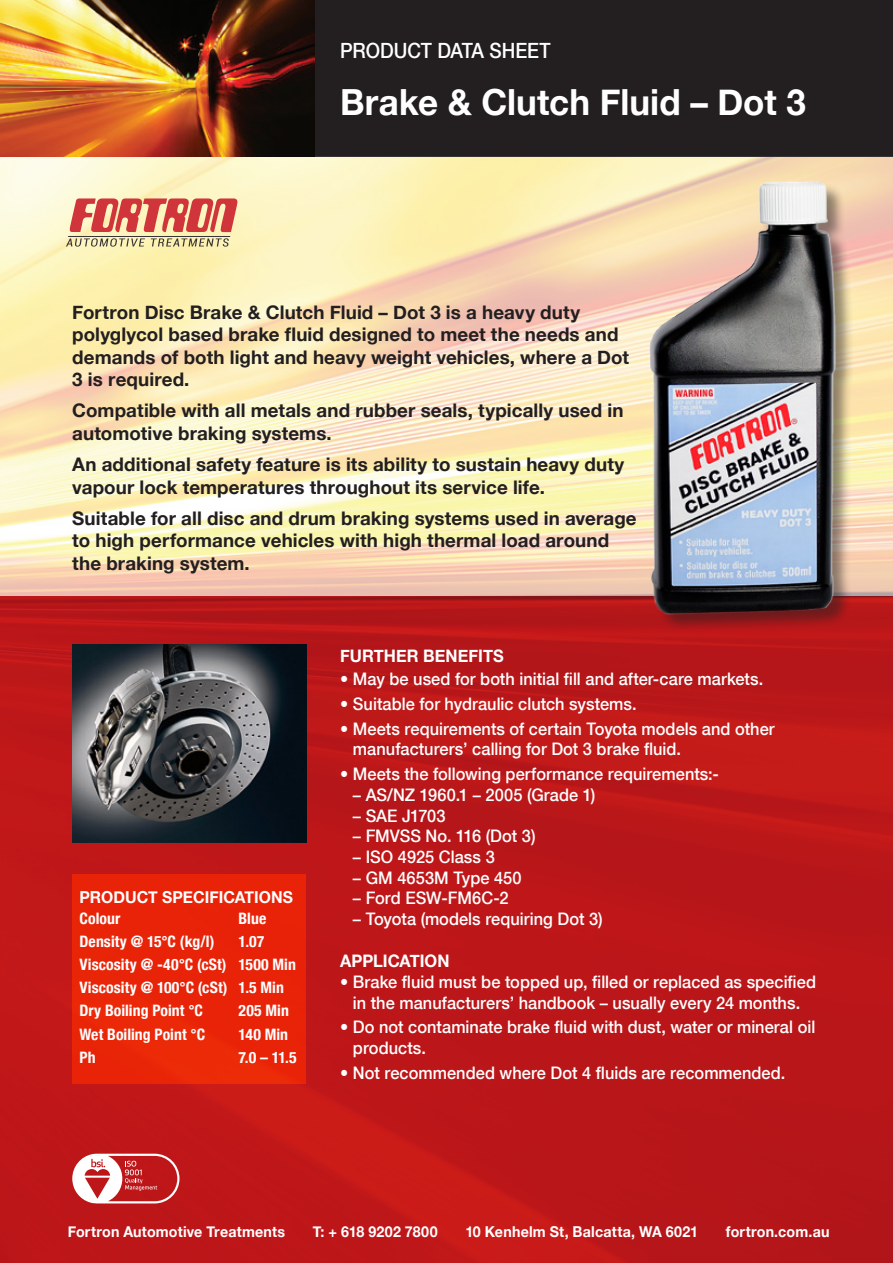
<style>
.page{position:relative;width:893px;height:1263px;background:#fff}
.page>*{position:absolute;margin:0;border:0;box-sizing:border-box;transform-origin:0 0}
.t1{font:700 36px "Helvetica Neue";color:#fff}
.t2{font:500 21px "Helvetica Neue";color:#fff;scale:.9 1}
.t3{font:700 18.75px/22.5px "Helvetica Neue";letter-spacing:.005em;color:#231f20}
.t4{font:500 17.25px/20.7px "Helvetica Neue";color:#fff;scale:.95 1}
.t5{font:700 17.25px "Helvetica Neue";color:#fff;scale:.95 1}
.t6{font:700 16.5px "Helvetica Neue";color:#fff;scale:.95 1}
.t7{font:700 condensed 15.75px "Helvetica Neue";letter-spacing:.005em;color:#fff}
.t8{font:700 15px "Helvetica Neue";letter-spacing:.015em;color:#fff;scale:.95 1}
</style>
<div class="page">
<div style="left:0;top:596px;width:893px;height:667px;background:linear-gradient(to bottom,#b91819,#be1619)"></div>
<div style="left:313px;top:0;width:580px;height:156px;background:#231f20"></div>
<svg style="left:0;top:157px;width:893px;height:439px;background:#f9e6bc"></svg>
<img style="left:598px;top:157px;width:268px;height:491px">
<img style="left:0;top:0;width:314px;height:156px">
<img style="left:72px;top:645px;width:234px;height:198px">
<svg style="left:72px;top:1154px;width:107px;height:49px"></svg>
<div style="left:72px;top:874px;width:234px;height:209px;background:#e82308"></div>
<p class="t2" style="left:340px;top:33px;width:235px">PRODUCT DATA SHEET</p>
<p class="t1" style="left:340px;top:74px;width:467px">Brake &amp; Clutch Fluid – Dot 3</p>
<p class="t3" style="left:72px;top:302px;width:558px">Fortron Disc Brake &amp; Clutch Fluid – Dot 3 is a heavy duty polyglycol based brake fluid designed to meet the needs and demands of both light and heavy weight vehicles, where a Dot 3 is required.</p>
<p class="t3" style="left:72px;top:400px;width:553px">Compatible with all metals and rubber seals, typically used in automotive braking systems.</p>
<p class="t3" style="left:72px;top:454px;width:553px">An additional safety feature is its ability to sustain heavy duty vapour lock temperatures throughout its service life.</p>
<p class="t3" style="left:72px;top:507px;width:566px;line-height:23px">Suitable for all disc and drum braking systems used in average to high performance vehicles with high thermal load around the braking system.</p>
<p class="t6" style="left:80px;top:884px;width:226px">PRODUCT SPECIFICATIONS</p>
<p class="t7" style="left:80px;top:905px;width:42px">Colour</p>
<p class="t7" style="left:239px;top:905px;width:29px">Blue</p>
<p class="t7" style="left:80px;top:928px;width:136px">Density @ 15°C (kg/l)</p>
<p class="t7" style="left:239px;top:928px;width:27px">1.07</p>
<p class="t7" style="left:80px;top:951px;width:218px">Viscosity @ -40°C (cSt) 1500 Min</p>
<p class="t7" style="left:80px;top:974px;width:206px">Viscosity @ 100°C (cSt) 1.5 Min</p>
<p class="t7" style="left:80px;top:998px;width:125px">Dry Boiling Point °C</p>
<p class="t7" style="left:239px;top:998px;width:52px">205 Min</p>
<p class="t7" style="left:80px;top:1021px;width:127px">Wet Boiling Point °C</p>
<p class="t7" style="left:239px;top:1021px;width:51px">140 Min</p>
<p class="t7" style="left:80px;top:1044px;width:18px">Ph</p>
<p class="t7" style="left:239px;top:1044px;width:60px">7.0 – 11.5</p>
<p class="t5" style="left:340px;top:642px;width:174px">FURTHER BENEFITS</p>
<p class="t4" style="left:340px;top:667px;width:447px">• May be used for both initial fill and after-care markets.</p>
<p class="t4" style="left:340px;top:692px;width:314px">• Suitable for hydraulic clutch systems.</p>
<p class="t4" style="left:353px;top:717px;width:445px;text-indent:-13px">• Meets requirements of certain Toyota models and other manufacturers’ calling for Dot 3 brake fluid.</p>
<p class="t4" style="left:340px;top:763px;width:400px">• Meets the following performance requirements:-</p>
<p class="t4" style="left:353px;top:784px;width:257px">– AS/NZ 1960.1 – 2005 (Grade 1)</p>
<p class="t4" style="left:353px;top:804px;width:99px">– SAE J1703</p>
<p class="t4" style="left:353px;top:825px;width:194px">– FMVSS No. 116 (Dot 3)</p>
<p class="t4" style="left:353px;top:846px;width:151px">– ISO 4925 Class 3</p>
<p class="t4" style="left:353px;top:866px;width:179px">– GM 4653M Type 450</p>
<p class="t4" style="left:353px;top:887px;width:165px">– Ford ESW-FM6C-2</p>
<p class="t4" style="left:353px;top:908px;width:264px">– Toyota (models requiring Dot 3)</p>
<p class="t5" style="left:340px;top:947px;width:117px">APPLICATION</p>
<p class="t4" style="left:340px;top:970px;width:502px;text-align:center">• Brake fluid must be topped up, filled or replaced as specified in the manufacturers’ handbook – usually every 24 months.</p>
<p class="t4" style="left:353px;top:1016px;width:488px;text-indent:-13px">• Do not contaminate brake fluid with dust, water or mineral oil products.</p>
<p class="t4" style="left:340px;top:1062px;width:470px">• Not recommended where Dot 4 fluids are recommended.</p>
<p class="t8" style="left:68px;top:1220px;width:230px">Fortron Automotive Treatments</p>
<p class="t8" style="left:313px;top:1220px;width:133px">T: + 618 9202 7800</p>
<p class="t8" style="left:465px;top:1220px;width:247px">10 Kenhelm St, Balcatta, WA 6021</p>
<p class="t8" style="left:726px;top:1220px;width:111px">fortron.com.au</p>
</div>
